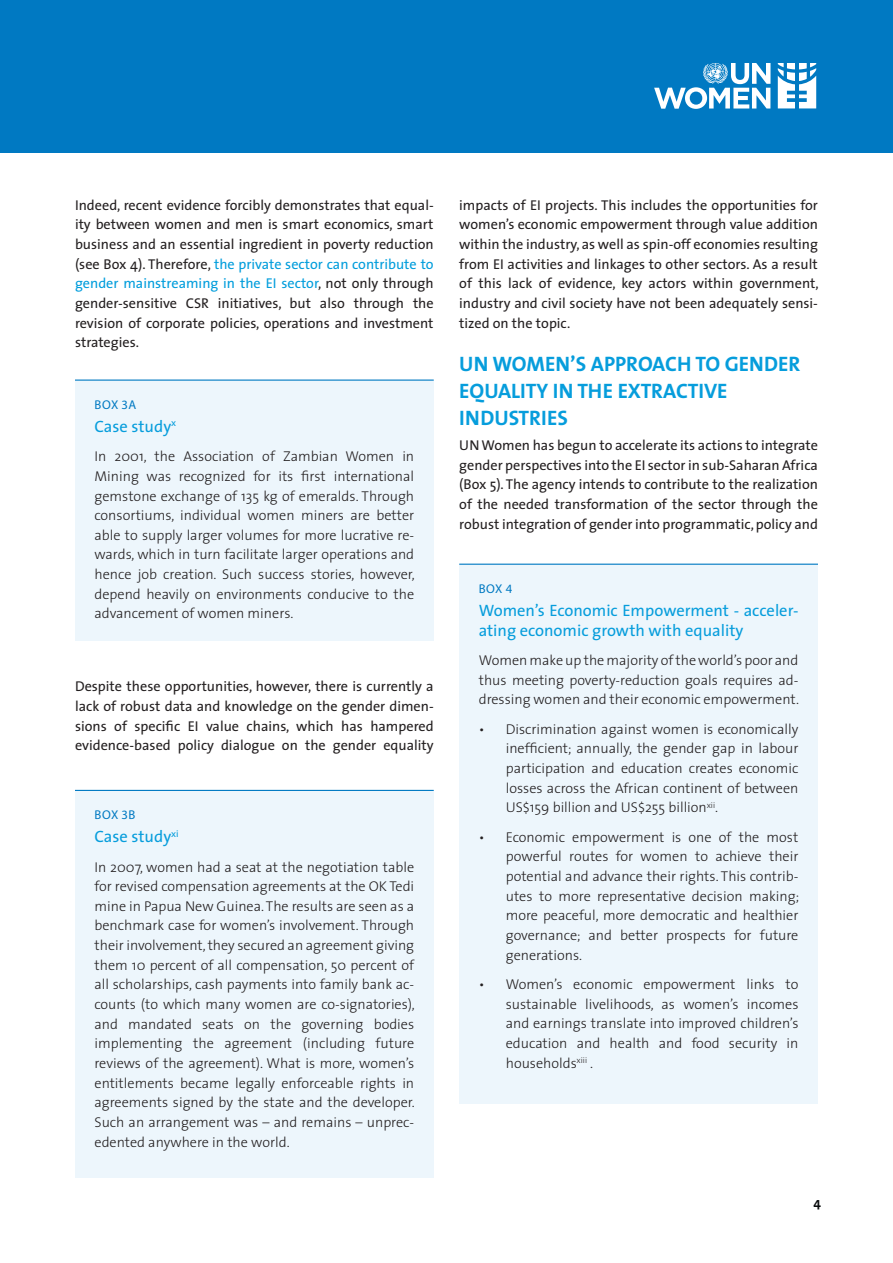
<style>
.page{position:relative;width:893px;height:1263px;background:#fff}
.page>*{position:absolute;margin:0;border:0;box-sizing:border-box;transform-origin:0 0}
.Subhead_Level_1__No{font:700 21px/27px "The Sans";color:#069ddc}
.Box_Title{font:16.5px/19.6px "The Sans";color:#069ddc}
.Box_Text{font:300 14.25px/19.6px "The Sans";color:#231f20;text-align:justify}
.BODY_TEXT__ITALIC_OR{font:14.25px/19.6px "The Sans";color:#231f20;text-align:justify}
.t1{font:700 13.5px "The Sans";color:#080b0c}
.Box_____Blue__CHILD{font:12.75px "Myriad Pro";letter-spacing:.03em;color:#0079c2}
.s1{color:#009ddc}
</style>
<div class="page">
<div style="left:0;top:0;width:893px;height:153px;background:#0079c2"></div>
<svg style="left:654px;top:63px;width:116px;height:46px"></svg>
<svg style="left:778px;top:63px;width:38px;height:45px"></svg>
<div style="left:75px;top:380px;width:359px;height:261px;background:#edf6fc"></div>
<hr style="left:75px;top:379px;width:359px;height:2px;background:#0079c2">
<div style="left:75px;top:790px;width:359px;height:387px;background:#edf6fc"></div>
<hr style="left:75px;top:790px;width:359px;height:1px;background:#0079c2">
<div style="left:459px;top:564px;width:359px;height:540px;background:#edf6fc"></div>
<hr style="left:459px;top:564px;width:359px;height:1px;background:#0079c2">
<p class="BODY_TEXT__ITALIC_OR" style="left:75px;top:195px;width:360px">Indeed, recent evidence forcibly demonstrates that equal&shy;ity between women and men is smart economics, smart business and an essential ingredient in poverty reduction (see Box 4). Therefore, <span class="s1">the private sector can contribute to gender mainstreaming in the EI sector</span>, not only through gender-sensitive CSR initiatives, but also through the revision of corporate policies, operations and investment strategies.</p>
<p class="Box_____Blue__CHILD" style="left:95px;top:397px;width:43px">BOX 3A</p>
<p class="Box_Title" style="left:94px;top:416px;width:83px">Case study<sup>x</sup></p>
<p class="Box_Text" style="left:94px;top:446px;width:322px">In 2001, the Association of Zambian Women in Mining was recognized for its first international gemstone exchange of 135 kg of emeralds. Through consortiums, individual women miners are better able to supply larger volumes for more lucrative re&shy;wards, which in turn facilitate larger operations and hence job creation. Such success stories, however, depend heavily on environments conducive to the advancement of women miners.</p>
<p class="BODY_TEXT__ITALIC_OR" style="left:75px;top:676px;width:360px">Despite these opportunities, however, there is currently a lack of robust data and knowledge on the gender dimen&shy;sions of specific EI value chains, which has hampered evidence-based policy dialogue on the gender equality</p>
<p class="Box_____Blue__CHILD" style="left:95px;top:807px;width:42px">BOX 3B</p>
<p class="Box_Title" style="left:94px;top:826px;width:86px">Case study<sup>xi</sup></p>
<p class="Box_Text" style="left:94px;top:856px;width:322px">In 2007, women had a seat at the negotiation table for revised compensation agreements at the OK Tedi mine in Papua New Guinea. The results are seen as a benchmark case for women’s involvement. Through their involvement, they secured an agreement giving them 10 percent of all compensation, 50 percent of all scholarships, cash payments into family bank ac&shy;counts (to which many women are co-signatories), and mandated seats on the governing bodies implementing the agreement (including future reviews of the agreement). What is more, women’s entitlements became legally enforceable rights in agreements signed by the state and the developer.<br>Such an arrangement was – and remains – unprec&shy;edented anywhere in the world.</p>
<p class="BODY_TEXT__ITALIC_OR" style="left:459px;top:195px;width:361px">impacts of EI projects. This includes the opportunities for women’s economic empowerment through value addition within the industry, as well as spin-off economies resulting from EI activities and linkages to other sectors. As a result of this lack of evidence, key actors within government, industry and civil society have not been adequately sensi&shy;tized on the topic.</p>
<p class="Subhead_Level_1__No" style="left:459px;top:349px;width:343px">UN WOMEN’S APPROACH TO GENDER<br>EQUALITY IN THE EXTRACTIVE<br>INDUSTRIES</p>
<p class="BODY_TEXT__ITALIC_OR" style="left:459px;top:435px;width:360px">UN Women has begun to accelerate its actions to integrate gender perspectives into the EI sector in sub-Saharan Africa (Box 5). The agency intends to contribute to the realization of the needed transformation of the sector through the robust integration of gender into programmatic, policy and</p>
<p class="Box_____Blue__CHILD" style="left:479px;top:581px;width:35px">BOX 4</p>
<p class="Box_Title" style="left:479px;top:600px;width:321px">Women’s Economic Empowerment - acceler&shy;ating economic growth with equality</p>
<p class="Box_Text" style="left:479px;top:650px;width:322px">Women make up the majority of the world’s poor and thus meeting poverty-reduction goals requires ad&shy;dressing women and their economic empowerment.</p>
<p class="Box_Text" style="left:506px;top:718px;width:294px;text-indent:-27px">• Discrimination against women is economically inefficient; annually, the gender gap in labour participation and education creates economic losses across the African continent of between US$159 billion and US$255 billion<sup>xii</sup>.</p>
<p class="Box_Text" style="left:506px;top:826px;width:295px;text-indent:-27px">• Economic empowerment is one of the most powerful routes for women to achieve their potential and advance their rights. This contrib&shy;utes to more representative decision making; more peaceful, more democratic and healthier governance; and better prospects for future generations.</p>
<p class="Box_Text" style="left:506px;top:974px;width:294px;text-indent:-27px">• Women’s economic empowerment links to sustainable livelihoods, as women’s incomes and earnings translate into improved children’s education and health and food security in households<sup>xiii</sup> .</p>
<p class="t1" style="left:813px;top:1191px;width:9px">4</p>
</div>
